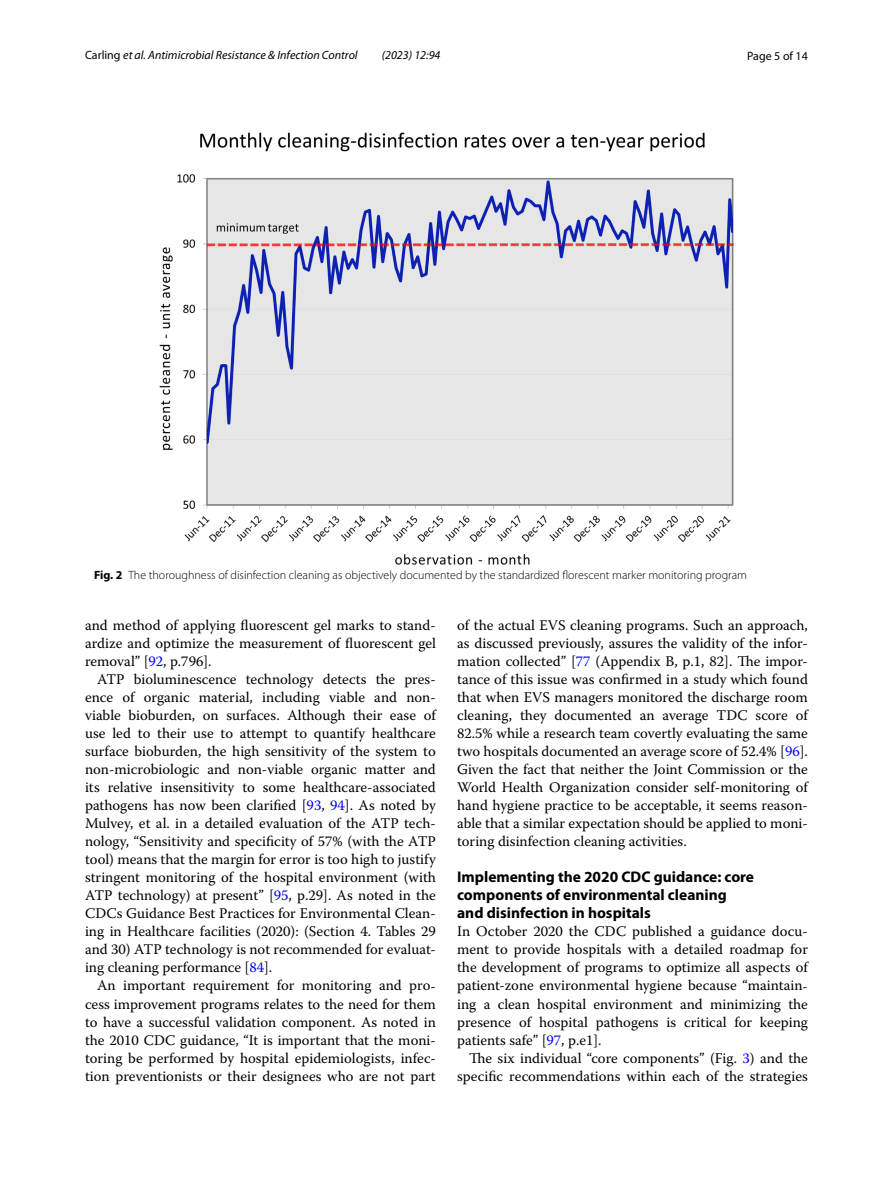
<style>
.page{position:relative;width:893px;height:1187px;background:#fff}
.page>*{position:absolute;margin:0;border:0;box-sizing:border-box;transform-origin:0 0}
.t1{font:700 15.45px/18px "Myriad Pro";color:#000}
.t2{font:14.7px/18px "Warnock Pro";color:#000;text-align:justify}
.t3{font:300 12px "Myriad Pro";color:#000}
.t4{font:italic 12px "Myriad Pro";color:#000}
.t5{font:12px "Myriad Pro";color:#000}
.s1{font-style:normal}
.s2{font-weight:700}
.s3{color:#00f}
</style>
<div class="page">
<img style="left:159px;top:133px;width:574px;height:431px">
<p class="t4" style="left:85px;top:48px;width:274px"><span class="s1">Carling</span> et al. Antimicrobial Resistance &amp; Infection Control</p>
<p class="t4" style="left:382px;top:48px;width:60px">(2023) 12:94</p>
<p class="t5" style="left:747px;top:48px;width:62px">Page 5 of 14</p>
<p class="t3" style="left:94px;top:569px;width:654px"><span class="s2">Fig. 2</span> The thoroughness of disinfection cleaning as objectively documented by the standardized florescent marker monitoring program</p>
<p class="t2" style="left:85px;top:616px;width:352px">and method of applying fluorescent gel marks to stand&shy;ardize and optimize the measurement of fluorescent gel removal” [<span class="s3">92</span>, p.796].</p>
<p class="t2" style="left:85px;top:670px;width:352px;text-indent:12px">ATP bioluminescence technology detects the pres&shy;ence of organic material, including viable and non&shy;viable bioburden, on surfaces. Although their ease of use led to their use to attempt to quantify healthcare surface bioburden, the high sensitivity of the system to non-microbiologic and non-viable organic matter and its relative insensitivity to some healthcare-associated pathogens has now been clarified [<span class="s3">93</span>, <span class="s3">94</span>]. As noted by Mulvey, et al. in a detailed evaluation of the ATP tech&shy;nology, “Sensitivity and specificity of 57% (with the ATP tool) means that the margin for error is too high to justify stringent monitoring of the hospital environment (with ATP technology) at present” [<span class="s3">95</span>, p.29]. As noted in the CDCs Guidance Best Practices for Environmental Clean&shy;ing in Healthcare facilities (2020): (Section 4. Tables 29 and 30) ATP technology is not recommended for evaluat&shy;ing cleaning performance [<span class="s3">84</span>].</p>
<p class="t2" style="left:85px;top:976px;width:352px;text-indent:12px">An important requirement for monitoring and pro&shy;cess improvement programs relates to the need for them to have a successful validation component. As noted in the 2010 CDC guidance, “It is important that the moni&shy;toring be performed by hospital epidemiologists, infec&shy;tion preventionists or their designees who are not part</p>
<p class="t2" style="left:457px;top:616px;width:352px">of the actual EVS cleaning programs. Such an approach, as discussed previously, assures the validity of the infor&shy;mation collected” [<span class="s3">77</span> (Appendix B, p.1, 82]. The impor&shy;tance of this issue was confirmed in a study which found that when EVS managers monitored the discharge room cleaning, they documented an average TDC score of 82.5% while a research team covertly evaluating the same two hospitals documented an average score of 52.4% [<span class="s3">96</span>].<br>Given the fact that neither the Joint Commission or the World Health Organization consider self-monitoring of hand hygiene practice to be acceptable, it seems reason&shy;able that a similar expectation should be applied to moni&shy;toring disinfection cleaning activities.</p>
<p class="t1" style="left:457px;top:867px;width:298px">Implementing the 2020 CDC guidance: core components of environmental cleaning and disinfection in hospitals</p>
<p class="t2" style="left:457px;top:922px;width:352px">In October 2020 the CDC published a guidance docu&shy;ment to provide hospitals with a detailed roadmap for the development of programs to optimize all aspects of patient-zone environmental hygiene because “maintain&shy;ing a clean hospital environment and minimizing the presence of hospital pathogens is critical for keeping patients safe” [<span class="s3">97</span>, p.e1].</p>
<p class="t2" style="left:457px;top:1048px;width:352px;text-align:right">The six individual “core components” (Fig. <span class="s3">3</span>) and the specific recommendations within each of the strategies</p>
</div>
